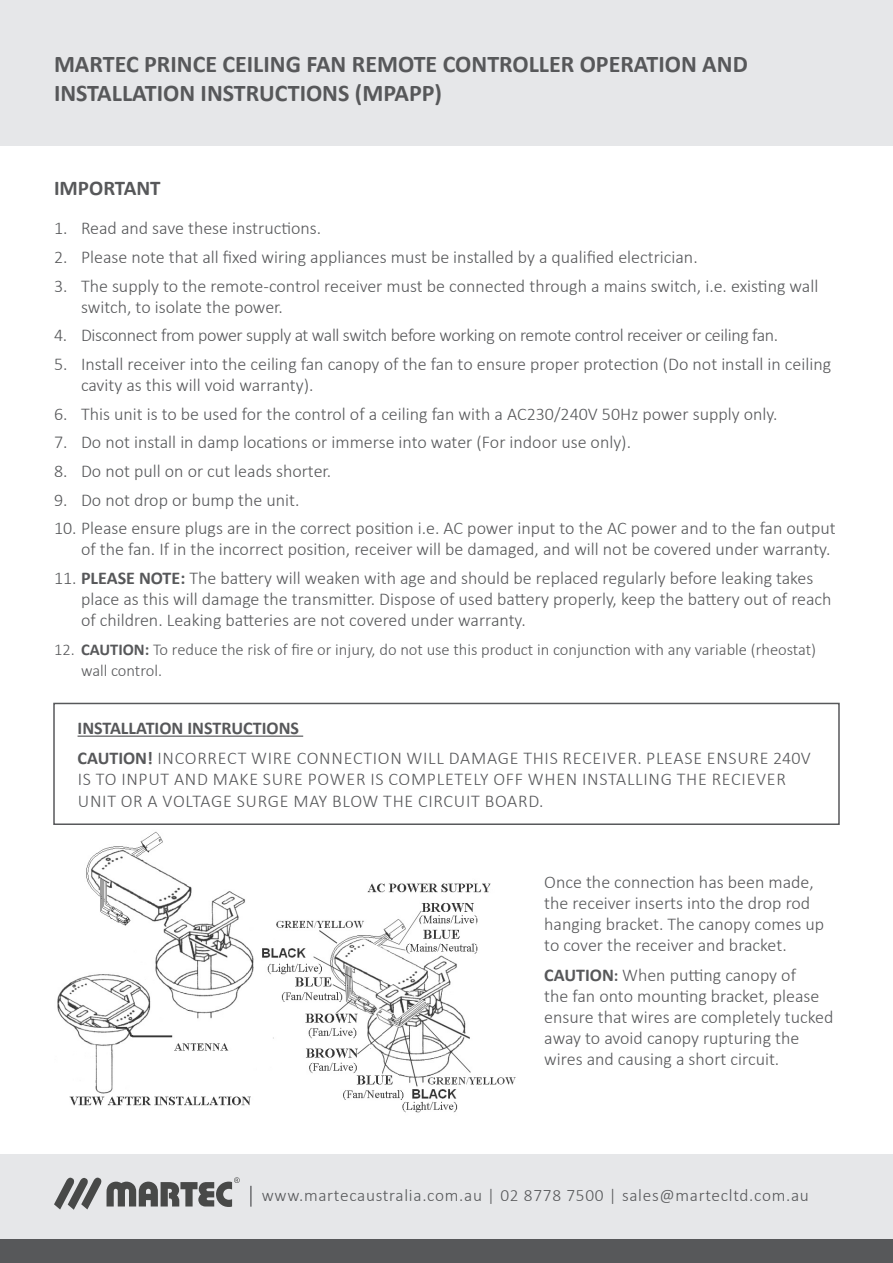
<style>
.page{position:relative;width:893px;height:1263px;background:#fff}
.page>*{position:absolute;margin:0;border:0;box-sizing:border-box;transform-origin:0 0}
.t1{font:700 24px/28.8px "Calibri";color:#57585a}
.t2{font:700 21px "Calibri";color:#57585a}
.Paragraph_Style_1{font:300 18px/21px "Calibri";color:#57585a}
.Paragraph_Style_1-2{font:300 18px/21.6px "Calibri";letter-spacing:.04em;color:#57585a}
.Paragraph_Style_1-3{font:300 18px "Calibri";letter-spacing:-.02em;color:#57585a}
.t3{font:700 18px "Calibri";color:#57585a}
.t4{font:300 17.25px "Calibri";letter-spacing:.04em;color:#57585a}
.t5{font:300 16.5px/21px "Calibri";color:#57585a}
.s1{font-weight:700}
.s2{font-weight:700;font-size:16.5px}
</style>
<div class="page">
<div style="left:0;top:1154px;width:893px;height:109px;background:#e6e7e9"></div>
<div style="left:0;top:0;width:893px;height:146px;background:#e6e7e9"></div>
<svg style="left:54px;top:1177px;width:186px;height:33px"></svg>
<hr style="left:250px;top:1186px;width:2px;height:20px;background:#6c6d70">
<div style="left:0;top:1239px;width:893px;height:24px;background:#57585a"></div>
<img style="left:57px;top:831px;width:459px;height:282px">
<div style="left:53px;top:703px;width:787px;height:122px;background:#fff;border:2px solid #57585a"></div>
<hr style="left:78px;top:735px;width:225px;height:2px;background:#57585a">
<p class="t1" style="left:54px;top:49px;width:695px">MARTEC PRINCE CEILING FAN REMOTE CONTROLLER OPERATION AND<br>INSTALLATION INSTRUCTIONS (MPAPP)</p>
<p class="t2" style="left:54px;top:173px;width:108px">IMPORTANT</p>
<p class="Paragraph_Style_1" style="left:54px;top:218px;width:269px">1. Read and save these instructions.</p>
<p class="Paragraph_Style_1" style="left:54px;top:246px;width:645px">2. Please note that all fixed wiring appliances must be installed by a qualified electrician.</p>
<p class="Paragraph_Style_1" style="left:81px;top:275px;width:739px;text-indent:-27px">3. The supply to the remote-control receiver must be connected through a mains switch, i.e. existing wall switch, to isolate the power.</p>
<p class="Paragraph_Style_1-3" style="left:54px;top:324px;width:726px">4. Disconnect from power supply at wall switch before working on remote control receiver or ceiling fan.</p>
<p class="Paragraph_Style_1" style="left:81px;top:353px;width:752px;text-indent:-27px">5. Install receiver into the ceiling fan canopy of the fan to ensure proper protection (Do not install in ceiling cavity as this will void warranty).</p>
<p class="Paragraph_Style_1" style="left:54px;top:403px;width:725px">6. This unit is to be used for the control of a ceiling fan with a AC230/240V 50Hz power supply only.</p>
<p class="Paragraph_Style_1" style="left:54px;top:432px;width:579px">7. Do not install in damp locations or immerse into water (For indoor use only).</p>
<p class="Paragraph_Style_1" style="left:54px;top:460px;width:279px">8. Do not pull on or cut leads shorter.</p>
<p class="Paragraph_Style_1" style="left:54px;top:489px;width:247px">9. Do not drop or bump the unit.</p>
<p class="Paragraph_Style_1" style="left:81px;top:517px;width:756px;text-indent:-27px">10. Please ensure plugs are in the correct position i.e. AC power input to the AC power and to the fan output of the fan. If in the incorrect position, receiver will be damaged, and will not be covered under warranty.</p>
<p class="Paragraph_Style_1" style="left:81px;top:567px;width:752px;text-indent:-27px">11. <span class="s1">PLEASE NOTE:</span> The battery will weaken with age and should be replaced regularly before leaking takes place as this will damage the transmitter. Dispose of used battery properly, keep the battery out of reach of children. Leaking batteries are not covered under warranty.</p>
<p class="t5" style="left:81px;top:638px;width:737px;text-indent:-27px">12. <span class="s1">CAUTION:</span> To reduce the risk of fire or injury, do not use this product in conjunction with any variable (rheostat) wall control.</p>
<p class="t3" style="left:78px;top:715px;width:223px">INSTALLATION INSTRUCTIONS</p>
<p class="Paragraph_Style_1-2" style="left:78px;top:747px;width:735px"><span class="s1">CAUTION!</span> INCORRECT WIRE CONNECTION WILL DAMAGE THIS RECEIVER. PLEASE ENSURE 240V<br>IS TO INPUT AND MAKE SURE POWER IS COMPLETELY OFF WHEN INSTALLING THE RECIEVER<br>UNIT OR A VOLTAGE SURGE MAY BLOW THE CIRCUIT BOARD.</p>
<p class="Paragraph_Style_1" style="left:544px;top:871px;width:282px">Once the connection has been made, the receiver inserts into the drop rod hanging bracket. The canopy comes up to cover the receiver and bracket.</p>
<p class="Paragraph_Style_1" style="left:544px;top:964px;width:291px"><span class="s1">CAUTION</span><span class="s2">:</span> When putting canopy of<br>the fan onto mounting bracket, please ensure that wires are completely tucked away to avoid canopy rupturing the wires and causing a short circuit.</p>
<p class="t4" style="left:262px;top:1185px;width:549px">www.martecaustralia.com.au | 02 8778 7500 | sales@martecltd.com.au</p>
</div>
